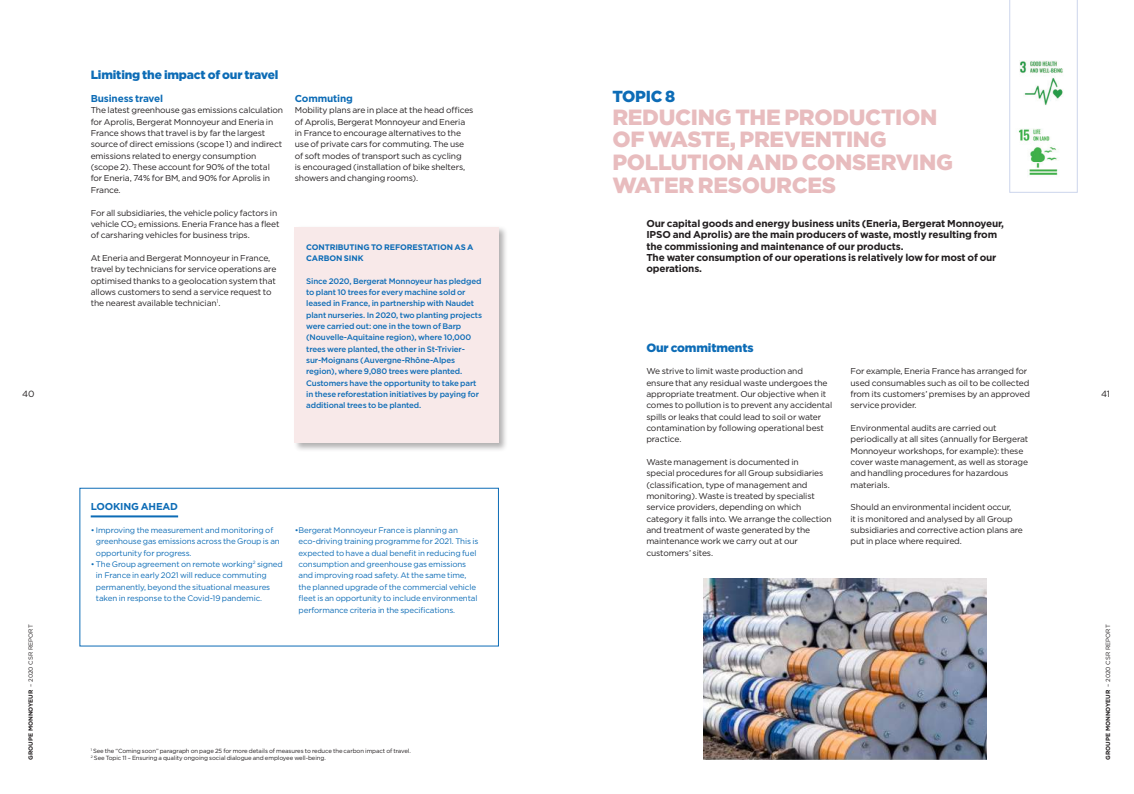
<style>
.page{position:relative;width:1134px;height:794px;background:#fff}
.page>*{position:absolute;margin:0;border:0;box-sizing:border-box;transform-origin:0 0}
.t1{font:900 22px/22.7px "Gotham";letter-spacing:-.015em;color:#e8bcbe}
.t2{font:900 16px "Gotham";letter-spacing:-.015em;color:#0d6cb6}
.t3{font:900 12px "Gotham";letter-spacing:-.015em;color:#0d6cb6}
.t4{font:700 10px/11.3px "Gotham";letter-spacing:-.015em;color:#231f20}
.t5{font:700 10px "Gotham";letter-spacing:-.015em;color:#0d6cb6}
.t6{font:9px "Gotham";color:#231f20}
.t7{font:8.5px/11.3px "Gotham";letter-spacing:-.015em;color:#231f20}
.t8{font:8px/11.3px "Gotham";letter-spacing:-.015em;color:#0d6cb6}
.t9{font:500 8px/11.3px "Gotham";letter-spacing:-.015em;color:#0d6cb6}
.t10{font:700 8px/11.3px "Gotham";letter-spacing:-.015em;color:#0d6cb6}
.t11{font:6px/7.2px "Gotham";letter-spacing:-.015em;color:#231f20}
.t12{font:700 6px "Gotham";color:#231f20}
.s1{font-weight:400}
</style>
<div class="page">
<img style="left:703px;top:578px;width:283px;height:182px">
<div style="left:293px;top:225px;width:215px;height:227px;background:#231f20;opacity:.35"></div>
<div style="left:295px;top:227px;width:204px;height:215px;background:#f8e9e9"></div>
<hr style="left:91px;top:515px;width:87px;height:2px;background:#0d6cb6">
<svg style="left:1009px;top:0;width:69px;height:193px"></svg>
<img style="left:1015px;top:57px;width:57px;height:56px">
<img style="left:1015px;top:125px;width:57px;height:56px">
<p class="t6" style="left:22px;top:388px;width:14px">40</p>
<p class="t12" style="left:27px;top:760px;width:137px;rotate:-90deg">GROUPE MONNOYEUR <span class="s1">– 2020 CSR REPORT</span></p>
<h3 class="t3" style="left:91px;top:67px;width:189px">Limiting the impact of our travel</h3>
<p class="t5" style="left:91px;top:92px;width:74px">Business travel</p>
<p class="t7" style="left:91px;top:105px;width:194px">The latest greenhouse gas emissions calculation for Aprolis, Bergerat Monnoyeur and Eneria in France shows that travel is by far the largest source of direct emissions (scope 1) and indirect emissions related to energy consumption (scope 2). These account for 90% of the total for Eneria, 74% for BM, and 90% for Aprolis in France.</p>
<p class="t7" style="left:91px;top:207px;width:190px">For all subsidiaries, the vehicle policy factors in vehicle CO<sub>2</sub> emissions. Eneria France has a fleet of carsharing vehicles for business trips.</p>
<p class="t7" style="left:91px;top:252px;width:187px">At Eneria and Bergerat Monnoyeur in France, travel by technicians for service operations are optimised thanks to a geolocation system that allows customers to send a service request to the nearest available technician<sup>1</sup>.</p>
<p class="t5" style="left:295px;top:92px;width:60px">Commuting</p>
<p class="t7" style="left:295px;top:105px;width:180px">Mobility plans are in place at the head offices of Aprolis, Bergerat Monnoyeur and Eneria in France to encourage alternatives to the use of private cars for commuting. The use of soft modes of transport such as cycling<br>is encouraged (installation of bike shelters, showers and changing rooms).</p>
<p class="t10" style="left:306px;top:241px;width:169px">CONTRIBUTING TO REFORESTATION AS A<br>CARBON SINK</p>
<p class="t9" style="left:306px;top:275px;width:177px">Since 2020, Bergerat Monnoyeur has pledged to plant 10 trees for every machine sold or leased in France, in partnership with Naudet plant nurseries. In 2020, two planting projects were carried out: one in the town of Barp (Nouvelle-Aquitaine region), where 10,000 trees were planted, the other in St-Trivier&shy;sur-Moignans (Auvergne-Rhône-Alpes region), where 9,080 trees were planted.<br>Customers have the opportunity to take part in these reforestation initiatives by paying for additional trees to be planted.</p>
<p class="t5" style="left:91px;top:500px;width:89px">LOOKING AHEAD</p>
<p class="t8" style="left:96px;top:524px;width:185px;text-indent:-5px">• Improving the measurement and monitoring of greenhouse gas emissions across the Group is an opportunity for progress.</p>
<p class="t8" style="left:96px;top:558px;width:188px;text-indent:-5px">• The Group agreement on remote working<sup>2</sup> signed in France in early 2021 will reduce commuting permanently, beyond the situational measures taken in response to the Covid-19 pandemic.</p>
<p class="t8" style="left:299px;top:524px;width:181px;text-indent:-4px">•Bergerat Monnoyeur France is planning an eco-driving training programme for 2021. This is expected to have a dual benefit in reducing fuel consumption and greenhouse gas emissions and improving road safety. At the same time, the planned upgrade of the commercial vehicle fleet is an opportunity to include environmental performance criteria in the specifications.</p>
<p class="t11" style="left:91px;top:747px;width:322px"><sup>1</sup> See the “Coming soon” paragraph on page 25 for more details of measures to reduce the carbon impact of travel.<br><sup>2</sup> See Topic 11 – Ensuring a quality ongoing social dialogue and employee well-being.</p>
<h2 class="t2" style="left:612px;top:85px;width:64px">TOPIC 8</h2>
<h1 class="t1" style="left:612px;top:105px;width:342px">REDUCING THE PRODUCTION<br>OF WASTE, PREVENTING<br>POLLUTION AND CONSERVING<br>WATER RESOURCES</h1>
<p class="t4" style="left:646px;top:218px;width:359px">Our capital goods and energy business units (Eneria, Bergerat Monnoyeur, IPSO and Aprolis) are the main producers of waste, mostly resulting from the commissioning and maintenance of our products.<br>The water consumption of our operations is relatively low for most of our operations.</p>
<h3 class="t3" style="left:646px;top:339px;width:109px">Our commitments</h3>
<p class="t7" style="left:646px;top:365px;width:187px">We strive to limit waste production and ensure that any residual waste undergoes the appropriate treatment. Our objective when it comes to pollution is to prevent any accidental spills or leaks that could lead to soil or water contamination by following operational best practice.</p>
<p class="t7" style="left:646px;top:456px;width:187px">Waste management is documented in<br>special procedures for all Group subsidiaries (classification, type of management and monitoring). Waste is treated by specialist service providers, depending on which category it falls into. We arrange the collection and treatment of waste generated by the maintenance work we carry out at our customers’ sites.</p>
<p class="t7" style="left:850px;top:365px;width:181px">For example, Eneria France has arranged for used consumables such as oil to be collected from its customers’ premises by an approved service provider.</p>
<p class="t7" style="left:850px;top:422px;width:179px">Environmental audits are carried out periodically at all sites (annually for Bergerat Monnoyeur workshops, for example): these cover waste management, as well as storage and handling procedures for hazardous materials.</p>
<p class="t7" style="left:850px;top:501px;width:174px">Should an environmental incident occur,<br>it is monitored and analysed by all Group subsidiaries and corrective action plans are put in place where required.</p>
<p class="t6" style="left:1101px;top:388px;width:11px">41</p>
<p class="t12" style="left:1104px;top:760px;width:137px;rotate:-90deg">GROUPE MONNOYEUR <span class="s1">– 2020 CSR REPORT</span></p>
</div>
